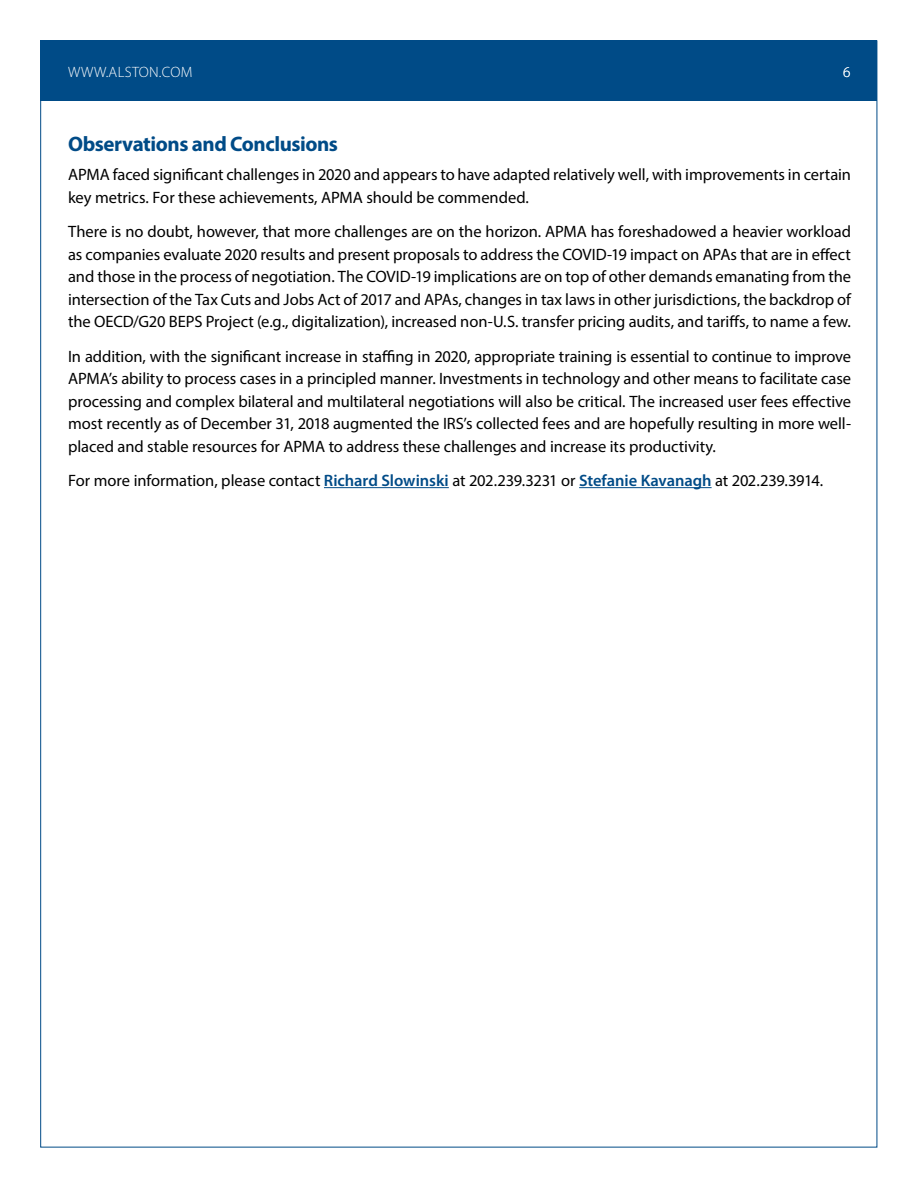
<style>
.page{position:relative;width:918px;height:1188px;background:#fff}
.page>*{position:absolute;margin:0;border:0;box-sizing:border-box;transform-origin:0 0}
.t1{font:700 21px "Myriad Pro";letter-spacing:-.025em;color:#004b87}
.t2{font:16.5px/22.5px "Myriad Pro";letter-spacing:-.005em;color:#000;text-align:justify}
.t3{font:300 15px "Myriad Pro";letter-spacing:.02em;color:#fff}
.s1{font-weight:600;color:#004b87}
</style>
<div class="page">
<div style="left:40px;top:40px;width:837px;height:61px;background:#004b87"></div>
<hr style="left:324px;top:487px;width:125px;height:1px;background:#004b87">
<hr style="left:579px;top:487px;width:133px;height:1px;background:#004b87">
<p class="t3" style="left:68px;top:63px;width:126px">WWW.ALSTON.COM</p>
<p class="t3" style="left:843px;top:63px;width:9px">6</p>
<p class="t1" style="left:68px;top:130px;width:271px">Observations and Conclusions</p>
<p class="t2" style="left:68px;top:163px;width:784px">APMA faced significant challenges in 2020 and appears to have adapted relatively well, with improvements in certain key metrics. For these achievements, APMA should be commended.</p>
<p class="t2" style="left:68px;top:220px;width:785px">There is no doubt, however, that more challenges are on the horizon. APMA has foreshadowed a heavier workload as companies evaluate 2020 results and present proposals to address the COVID-19 impact on APAs that are in effect and those in the process of negotiation. The COVID-19 implications are on top of other demands emanating from the intersection of the Tax Cuts and Jobs Act of 2017 and APAs, changes in tax laws in other jurisdictions, the backdrop of the OECD/G20 BEPS Project (e.g., digitalization), increased non-U.S. transfer pricing audits, and tariffs, to name a few.</p>
<p class="t2" style="left:68px;top:344px;width:785px">In addition, with the significant increase in staffing in 2020, appropriate training is essential to continue to improve APMA’s ability to process cases in a principled manner. Investments in technology and other means to facilitate case processing and complex bilateral and multilateral negotiations will also be critical. The increased user fees effective most recently as of December 31, 2018 augmented the IRS’s collected fees and are hopefully resulting in more well&shy;placed and stable resources for APMA to address these challenges and increase its productivity.</p>
<p class="t2" style="left:68px;top:469px;width:757px">For more information, please contact <span class="s1">Richard Slowinski</span> at 202.239.3231 or <span class="s1">Stefanie Kavanagh</span> at 202.239.3914.</p>
</div>
